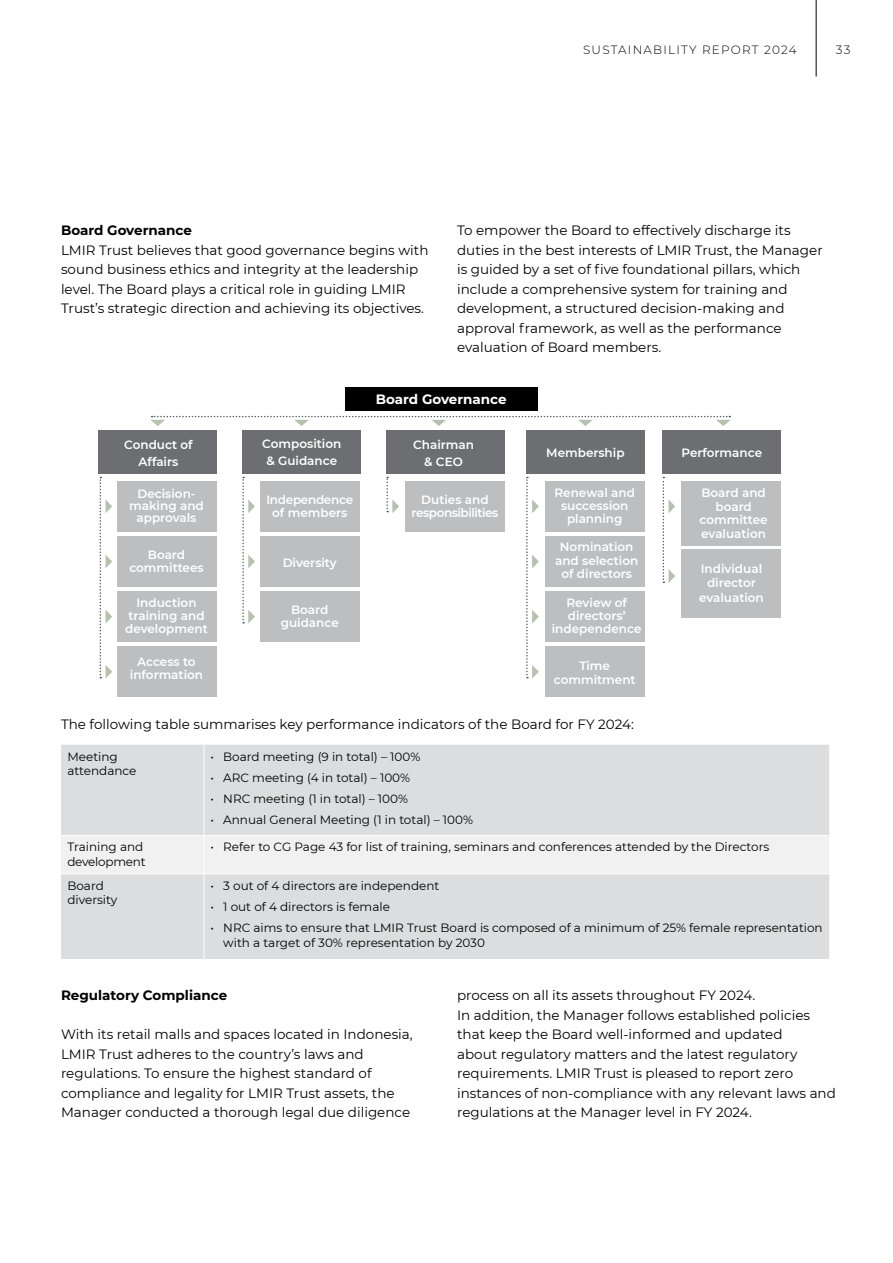
<style>
.page{position:relative;width:893px;height:1263px;background:#fff}
.page>*{position:absolute;margin:0;border:0;box-sizing:border-box;transform-origin:0 0}
.t1{font:13.5px/19.5px "Montserrat";color:#000}
.t2{font:700 13.5px "Montserrat";color:#000}
.t3{font:700 13.5px "Montserrat";color:#fff}
.t4{font:12px/14.4px "Montserrat";color:#000}
.t5{font:600 12px/13px "Montserrat";color:#fff;text-align:center}
.t6{font:300 12px "Montserrat";letter-spacing:.1em;color:#000}
.t7{font:600 12px/13px "Montserrat";letter-spacing:-.035em;color:#fff;text-align:center}
.t8{font:12px/14.4px "Montserrat";letter-spacing:-.02em;color:#000}
.t9{font:600 12px/13px "Montserrat";letter-spacing:-.02em;color:#fff;text-align:center}
</style>
<div class="page">
<hr style="left:816px;top:0;width:1px;height:77px;background:#000">
<div style="left:345px;top:387px;width:193px;height:24px;background:#000"></div>
<div style="left:99px;top:430px;width:118px;height:43px;background:#6d6e71"></div>
<div style="left:242px;top:430px;width:119px;height:43px;background:#6d6e71"></div>
<div style="left:386px;top:430px;width:119px;height:43px;background:#6d6e71"></div>
<div style="left:526px;top:430px;width:119px;height:43px;background:#6d6e71"></div>
<div style="left:663px;top:430px;width:118px;height:43px;background:#6d6e71"></div>
<svg style="left:151px;top:416px;width:580px;height:10px"></svg>
<svg style="left:386px;top:477px;width:13px;height:36px"></svg>
<svg style="left:663px;top:477px;width:12px;height:106px"></svg>
<svg style="left:242px;top:477px;width:13px;height:146px"></svg>
<svg style="left:100px;top:477px;width:12px;height:202px"></svg>
<svg style="left:526px;top:477px;width:13px;height:202px"></svg>
<div style="left:260px;top:481px;width:100px;height:51px;background:#bcbec0"></div>
<div style="left:405px;top:481px;width:100px;height:51px;background:#bcbec0"></div>
<div style="left:117px;top:481px;width:99px;height:51px;background:#bcbec0"></div>
<div style="left:545px;top:481px;width:100px;height:51px;background:#bcbec0"></div>
<div style="left:681px;top:481px;width:100px;height:64px;background:#bcbec0"></div>
<div style="left:117px;top:536px;width:99px;height:51px;background:#bcbec0"></div>
<div style="left:545px;top:536px;width:100px;height:51px;background:#bcbec0"></div>
<div style="left:681px;top:549px;width:100px;height:69px;background:#bcbec0"></div>
<div style="left:260px;top:536px;width:100px;height:51px;background:#bcbec0"></div>
<div style="left:117px;top:591px;width:99px;height:51px;background:#bcbec0"></div>
<div style="left:545px;top:591px;width:100px;height:51px;background:#bcbec0"></div>
<div style="left:260px;top:591px;width:100px;height:51px;background:#bcbec0"></div>
<div style="left:117px;top:646px;width:99px;height:51px;background:#bcbec0"></div>
<div style="left:545px;top:646px;width:100px;height:51px;background:#bcbec0"></div>
<div style="left:61px;top:745px;width:768px;height:214px;background:#dcddde"></div>
<div style="left:61px;top:836px;width:768px;height:37px;background:#f1f1f2"></div>
<hr style="left:204px;top:745px;width:1px;height:90px;background:#fff">
<hr style="left:61px;top:835px;width:143px;height:1px;background:#fff">
<hr style="left:204px;top:835px;width:625px;height:1px;background:#fff">
<hr style="left:204px;top:836px;width:1px;height:37px;background:#fff">
<hr style="left:61px;top:873px;width:143px;height:1px;background:#fff">
<hr style="left:204px;top:873px;width:625px;height:1px;background:#fff">
<hr style="left:204px;top:874px;width:1px;height:85px;background:#fff">
<p class="t6" style="left:583px;top:42px;width:215px">SUSTAINABILITY REPORT 2024</p>
<p class="t6" style="left:836px;top:42px;width:16px">33</p>
<p class="t2" style="left:61px;top:221px;width:132px">Board Governance</p>
<p class="t1" style="left:61px;top:240px;width:369px">LMIR Trust believes that good governance begins with sound business ethics and integrity at the leadership level. The Board plays a critical role in guiding LMIR Trust’s strategic direction and achieving its objectives.</p>
<p class="t1" style="left:457px;top:220px;width:367px">To empower the Board to effectively discharge its duties in the best interests of LMIR Trust, the Manager is guided by a set of five foundational pillars, which include a comprehensive system for training and development, a structured decision-making and approval framework, as well as the performance evaluation of Board members.</p>
<p class="t3" style="left:376px;top:389px;width:132px">Board Governance</p>
<p class="t5" style="left:262px;top:435px;width:80px;line-height:16.6px">Composition &amp; Guidance</p>
<p class="t5" style="left:546px;top:446px;width:80px">Membership</p>
<p class="t5" style="left:681px;top:446px;width:82px">Performance</p>
<p class="t5" style="left:124px;top:436px;width:70px;line-height:16.6px">Conduct of<br>Affairs</p>
<p class="t5" style="left:413px;top:436px;width:62px;line-height:16.6px">Chairman &amp; CEO</p>
<p class="t5" style="left:129px;top:487px;width:76px;line-height:12px">Decision&shy;making and approvals</p>
<p class="t5" style="left:554px;top:486px;width:82px">Renewal and succession planning</p>
<p class="t5" style="left:700px;top:486px;width:70px;line-height:13.5px">Board and board committee evaluation</p>
<p class="t9" style="left:266px;top:493px;width:88px">Independence of members</p>
<p class="t7" style="left:412px;top:493px;width:88px">Duties and responsibilities</p>
<p class="t5" style="left:555px;top:540px;width:85px;line-height:13.5px">Nomination and selection of directors</p>
<p class="t5" style="left:552px;top:595px;width:91px">Review of directors’ independence</p>
<p class="t5" style="left:129px;top:548px;width:76px">Board committees</p>
<p class="t5" style="left:283px;top:556px;width:56px">Diversity</p>
<p class="t5" style="left:125px;top:595px;width:84px">Induction training and development</p>
<p class="t5" style="left:281px;top:602px;width:60px">Board guidance</p>
<p class="t5" style="left:130px;top:655px;width:75px">Access to information</p>
<p class="t5" style="left:554px;top:658px;width:83px;line-height:14.4px">Time commitment</p>
<p class="t1" style="left:61px;top:714px;width:574px">The following table summarises key performance indicators of the Board for FY 2024:</p>
<p class="t5" style="left:699px;top:561px;width:66px;line-height:14.5px">Individual director evaluation</p>
<p class="t4" style="left:67px;top:749px;width:71px">Meeting attendance</p>
<p class="t4" style="left:210px;top:749px;width:211px">• Board meeting (9 in total) – 100%</p>
<p class="t4" style="left:210px;top:770px;width:201px">• ARC meeting (4 in total) – 100%</p>
<p class="t4" style="left:210px;top:791px;width:199px">• NRC meeting (1 in total) – 100%</p>
<p class="t4" style="left:210px;top:812px;width:264px">• Annual General Meeting (1 in total) – 100%</p>
<p class="t8" style="left:67px;top:839px;width:80px">Training and development</p>
<p class="t4" style="left:210px;top:839px;width:560px">• Refer to CG Page 43 for list of training, seminars and conferences attended by the Directors</p>
<p class="t4" style="left:67px;top:878px;width:52px">Board diversity</p>
<p class="t4" style="left:210px;top:878px;width:230px">• 3 out of 4 directors are independent</p>
<p class="t4" style="left:210px;top:899px;width:181px">• 1 out of 4 directors is female</p>
<p class="t4" style="left:223px;top:919px;width:601px;line-height:15px;text-indent:-13px">• NRC aims to ensure that LMIR Trust Board is composed of a minimum of 25% female representation with a target of 30% representation by 2030</p>
<p class="t2" style="left:61px;top:986px;width:168px">Regulatory Compliance</p>
<p class="t1" style="left:61px;top:1024px;width:353px">With its retail malls and spaces located in Indonesia, LMIR Trust adheres to the country’s laws and regulations. To ensure the highest standard of compliance and legality for LMIR Trust assets, the Manager conducted a thorough legal due diligence</p>
<p class="t1" style="left:457px;top:985px;width:380px">process on all its assets throughout FY 2024.<br>In addition, the Manager follows established policies that keep the Board well-informed and updated<br>about regulatory matters and the latest regulatory requirements. LMIR Trust is pleased to report zero instances of non-compliance with any relevant laws and regulations at the Manager level in FY 2024.</p>
</div>
